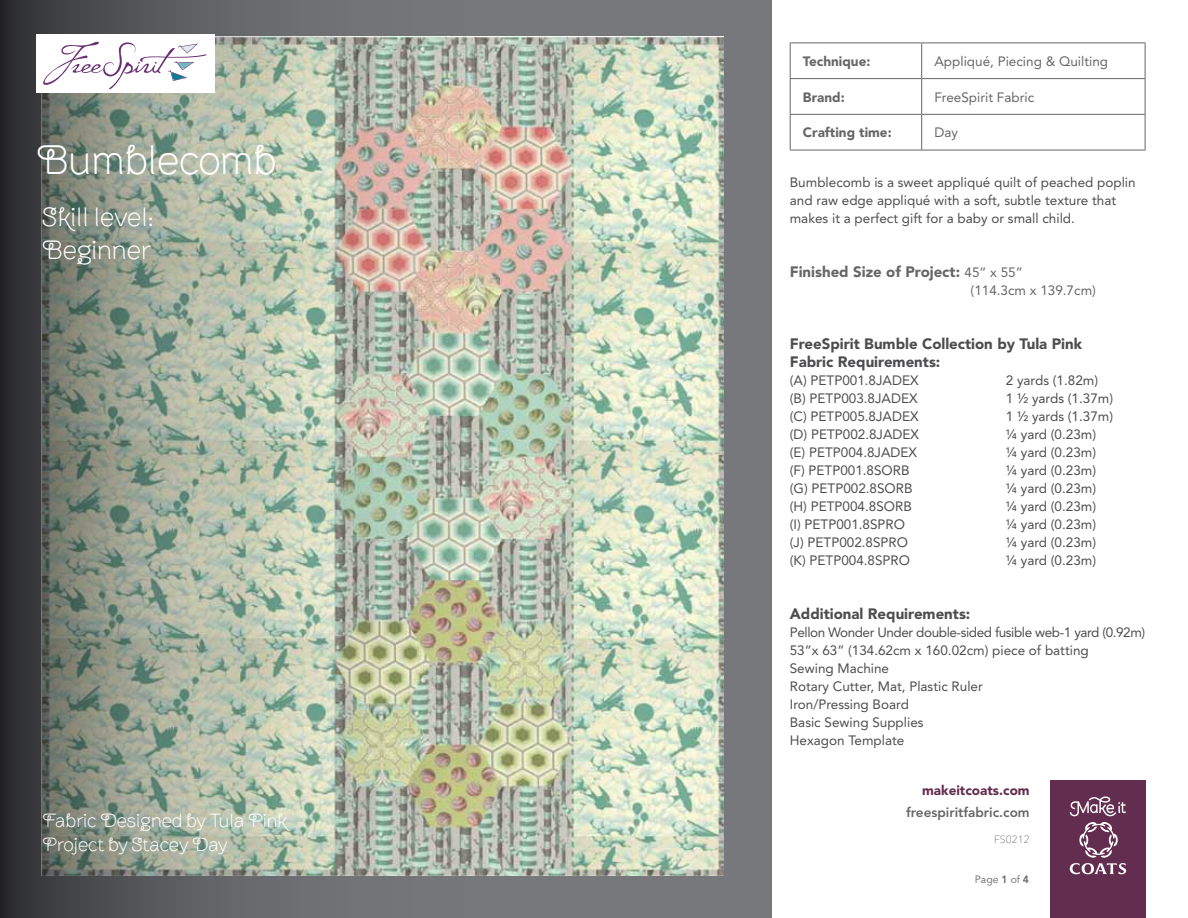
<style>
.page{position:relative;width:1188px;height:918px;background:#fff}
.page>*{position:absolute;margin:0;border:0;box-sizing:border-box;transform-origin:0 0}
.t1{font:300 42px "Brownstone Sans";color:#fff}
.t2{font:300 27px/32.4px "Brownstone Sans";color:#fff}
.t3{font:300 19.5px/24px "Brownstone Sans";color:#fff}
.t4{font:900 15px/18px "Avenir LT Std";color:#4d4d4f}
.t5{font:900 15px "Avenir LT Std";color:#666}
.t6{font:13.5px/18px "Avenir LT Std";color:#4d4d4f}
.t7{font:13.5px "Avenir LT Std";color:#666}
.t8{font:900 13.5px "Avenir LT Std";color:#666}
.t9{font:800 13.5px "Avenir LT Std";color:#666}
.t10{font:900 13.5px "Avenir LT Std";color:#632d4f}
.t11{font:10.5px "Avenir LT Std";color:#666}
.t12{font:100 10.5px "Avenir Next LT Pro";color:#4d4d4f}
.s1{font-weight:400;font-size:13.5px}
.s2{font-weight:800}
</style>
<div class="page">
<div style="left:1050px;top:781px;width:95px;height:137px;background:#632d4f"></div>
<svg style="left:1070px;top:797px;width:56px;height:77px"></svg>
<div style="left:0;top:0;width:772px;height:918px;background:#77787b"></div>
<img style="left:504px;top:36px;width:219px;height:839px">
<img style="left:0;top:0;width:504px;height:918px">
<hr style="left:790px;top:43px;width:132px;height:1px;background:#666">
<hr style="left:790px;top:43px;width:1px;height:35px;background:#666">
<hr style="left:922px;top:43px;width:223px;height:1px;background:#666">
<hr style="left:921px;top:43px;width:1px;height:35px;background:#666">
<hr style="left:1145px;top:43px;width:1px;height:35px;background:#666">
<hr style="left:790px;top:78px;width:132px;height:1px;background:#666">
<hr style="left:790px;top:79px;width:1px;height:35px;background:#666">
<hr style="left:922px;top:78px;width:223px;height:1px;background:#666">
<hr style="left:921px;top:79px;width:1px;height:35px;background:#666">
<hr style="left:1145px;top:79px;width:1px;height:35px;background:#666">
<hr style="left:790px;top:114px;width:132px;height:1px;background:#666">
<hr style="left:790px;top:115px;width:1px;height:35px;background:#666">
<hr style="left:922px;top:114px;width:223px;height:1px;background:#666">
<hr style="left:921px;top:115px;width:1px;height:35px;background:#666">
<hr style="left:1145px;top:115px;width:1px;height:35px;background:#666">
<hr style="left:790px;top:150px;width:132px;height:1px;background:#666">
<hr style="left:922px;top:150px;width:223px;height:1px;background:#666">
<div style="left:36px;top:35px;width:179px;height:58px;background:#fff"></div>
<svg style="left:43px;top:41px;width:164px;height:49px"></svg>
<h1 class="t1" style="left:36px;top:135px;width:242px">Bumblecomb</h1>
<h2 class="t2" style="left:42px;top:201px;width:113px">Skill level:<br>Beginner</h2>
<h3 class="t3" style="left:43px;top:808px;width:246px">Fabric Designed by Tula Pink<br>Project by Stacey Day</h3>
<p class="t8" style="left:803px;top:53px;width:69px">Technique:</p>
<p class="t7" style="left:934px;top:53px;width:175px">Appliqué, Piecing &amp; Quilting</p>
<p class="t8" style="left:803px;top:89px;width:43px">Brand:</p>
<p class="t7" style="left:934px;top:89px;width:101px">FreeSpirit Fabric</p>
<p class="t8" style="left:803px;top:124px;width:90px">Crafting time:</p>
<p class="t7" style="left:934px;top:125px;width:25px">Day</p>
<p class="t6" style="left:790px;top:173px;width:347px">Bumblecomb is a sweet appliqué quilt of peached poplin and raw edge appliqué with a soft, subtle texture that makes it a perfect gift for a baby or small child.</p>
<p class="t5" style="left:790px;top:262px;width:235px">Finished Size of Project: <span class="s1">45” x 55”</span></p>
<p class="t7" style="left:971px;top:282px;width:127px">(114.3cm x 139.7cm)</p>
<p class="t4" style="left:790px;top:334px;width:294px">FreeSpirit Bumble Collection by Tula Pink<br>Fabric Requirements:</p>
<p class="t6" style="left:790px;top:371px;width:130px">(A) PETP001.8JADEX</p>
<p class="t6" style="left:1006px;top:371px;width:94px">2 yards (1.82m)</p>
<p class="t6" style="left:790px;top:389px;width:129px">(B) PETP003.8JADEX</p>
<p class="t6" style="left:1006px;top:389px;width:109px">1 ½ yards (1.37m)</p>
<p class="t6" style="left:790px;top:407px;width:130px">(C) PETP005.8JADEX</p>
<p class="t6" style="left:1006px;top:407px;width:109px">1 ½ yards (1.37m)</p>
<p class="t6" style="left:790px;top:425px;width:131px">(D) PETP002.8JADEX</p>
<p class="t6" style="left:1006px;top:425px;width:92px">¼ yard (0.23m)</p>
<p class="t6" style="left:790px;top:443px;width:129px">(E) PETP004.8JADEX</p>
<p class="t6" style="left:1006px;top:443px;width:92px">¼ yard (0.23m)</p>
<p class="t6" style="left:790px;top:461px;width:121px">(F) PETP001.8SORB</p>
<p class="t6" style="left:1006px;top:461px;width:92px">¼ yard (0.23m)</p>
<p class="t6" style="left:790px;top:479px;width:124px">(G) PETP002.8SORB</p>
<p class="t6" style="left:1006px;top:479px;width:92px">¼ yard (0.23m)</p>
<p class="t6" style="left:790px;top:497px;width:124px">(H) PETP004.8SORB</p>
<p class="t6" style="left:1006px;top:497px;width:92px">¼ yard (0.23m)</p>
<p class="t6" style="left:790px;top:515px;width:117px">(I) PETP001.8SPRO</p>
<p class="t6" style="left:1006px;top:515px;width:92px">¼ yard (0.23m)</p>
<p class="t6" style="left:790px;top:533px;width:120px">(J) PETP002.8SPRO</p>
<p class="t6" style="left:1006px;top:533px;width:92px">¼ yard (0.23m)</p>
<p class="t6" style="left:790px;top:551px;width:122px">(K) PETP004.8SPRO</p>
<p class="t6" style="left:1006px;top:551px;width:92px">¼ yard (0.23m)</p>
<p class="t4" style="left:790px;top:604px;width:182px">Additional Requirements:</p>
<p class="t6" style="left:790px;top:623px;width:357px">Pellon Wonder Under double-sided fusible web-1 yard (0.92m)<br>53”x 63” (134.62cm x 160.02cm) piece of batting<br>Sewing Machine<br>Rotary Cutter, Mat, Plastic Ruler<br>Iron/Pressing Board<br>Basic Sewing Supplies<br>Hexagon Template</p>
<p class="t10" style="left:922px;top:782px;width:109px">makeitcoats.com</p>
<p class="t9" style="left:906px;top:804px;width:125px">freespiritfabric.com</p>
<p class="t12" style="left:994px;top:833px;width:37px">FS0212</p>
<p class="t11" style="left:975px;top:874px;width:56px">Page <span class="s2">1</span> of <span class="s2">4</span></p>
</div>
